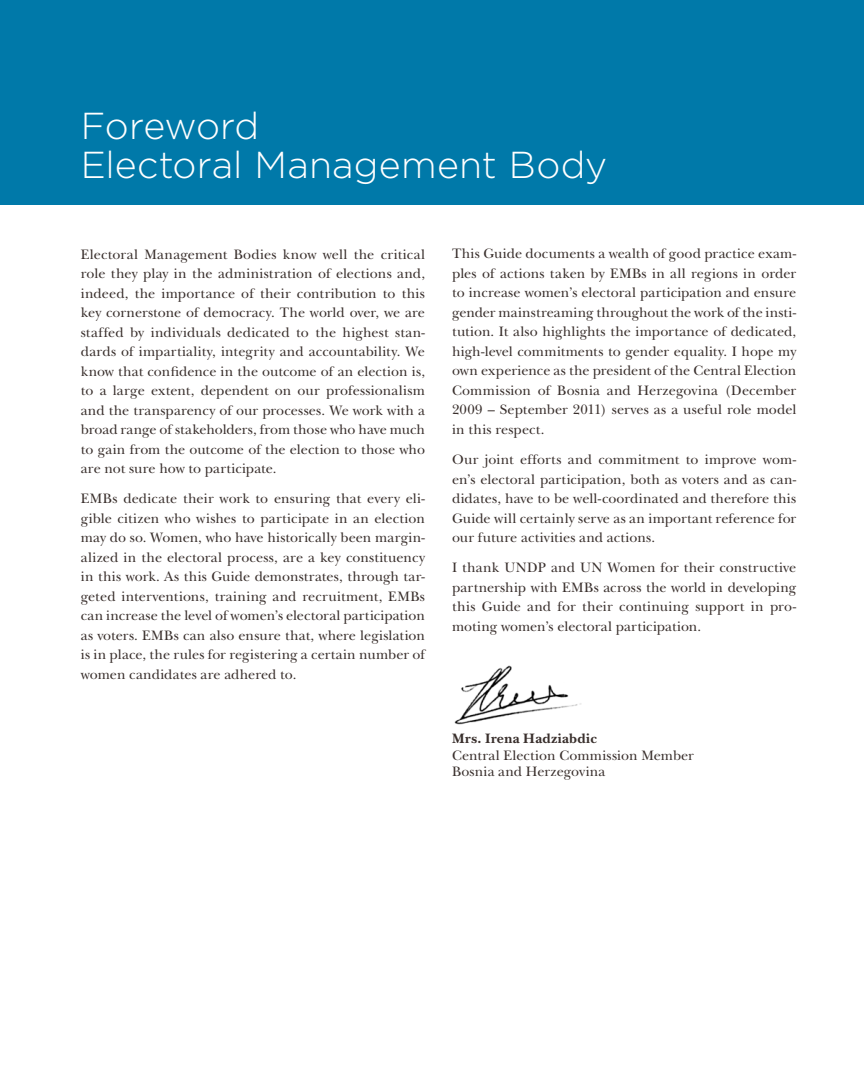
<style>
.page{position:relative;width:864px;height:1080px;background:#fff}
.page>*{position:absolute;margin:0;border:0;box-sizing:border-box;transform-origin:0 0}
.t1{font:300 37.5px/39px "Gotham";letter-spacing:.005em;color:#fff}
.t2{font:14.25px/19.5px "New Baskerville Std";letter-spacing:.005em;color:#392f2c;text-align:justify}
.t3{font:700 14.25px "New Baskerville Std";letter-spacing:.025em;color:#392f2c}
</style>
<div class="page">
<div style="left:0;top:0;width:864px;height:204px;background:#0079a9"></div>
<img style="left:454px;top:665px;width:127px;height:60px">
<h1 class="t1" style="left:81px;top:106px;width:528px">Foreword<br>Electoral Management Body</h1>
<p class="t2" style="left:81px;top:244px;width:346px">Electoral Management Bodies know well the critical role they play in the administration of elections and, indeed, the importance of their contribution to this key cornerstone of democracy. The world over, we are staffed by individuals dedicated to the highest stan&shy;dards of impartiality, integrity and accountability. We know that confidence in the outcome of an election is, to a large extent, dependent on our professionalism and the transparency of our processes. We work with a broad range of stakeholders, from those who have much to gain from the outcome of the election to those who are not sure how to participate.</p>
<p class="t2" style="left:81px;top:489px;width:346px">EMBs dedicate their work to ensuring that every eli&shy;gible citizen who wishes to participate in an election may do so. Women, who have historically been margin&shy;alized in the electoral process, are a key constituency in this work. As this Guide demonstrates, through tar&shy;geted interventions, training and recruitment, EMBs can increase the level of women’s electoral participation as voters. EMBs can also ensure that, where legislation is in place, the rules for registering a certain number of women candidates are adhered to.</p>
<p class="t2" style="left:452px;top:244px;width:346px">This Guide documents a wealth of good practice exam&shy;ples of actions taken by EMBs in all regions in order to increase women’s electoral participation and ensure gender mainstreaming throughout the work of the insti&shy;tution. It also highlights the importance of dedicated, high-level commitments to gender equality. I hope my own experience as the president of the Central Election Commission of Bosnia and Herzegovina (December 2009 – September 2011) serves as a useful role model in this respect.</p>
<p class="t2" style="left:452px;top:450px;width:346px">Our joint efforts and commitment to improve wom&shy;en’s electoral participation, both as voters and as can&shy;didates, have to be well-coordinated and therefore this Guide will certainly serve as an important reference for our future activities and actions.</p>
<p class="t2" style="left:452px;top:558px;width:346px">I thank UNDP and UN Women for their constructive partnership with EMBs across the world in developing this Guide and for their continuing support in pro&shy;moting women’s electoral participation.</p>
<p class="t3" style="left:452px;top:730px;width:146px">Mrs. Irena Hadziabdic</p>
<p class="t2" style="left:452px;top:747px;width:243px;line-height:16.5px">Central Election Commission Member<br>Bosnia and Herzegovina</p>
</div>
